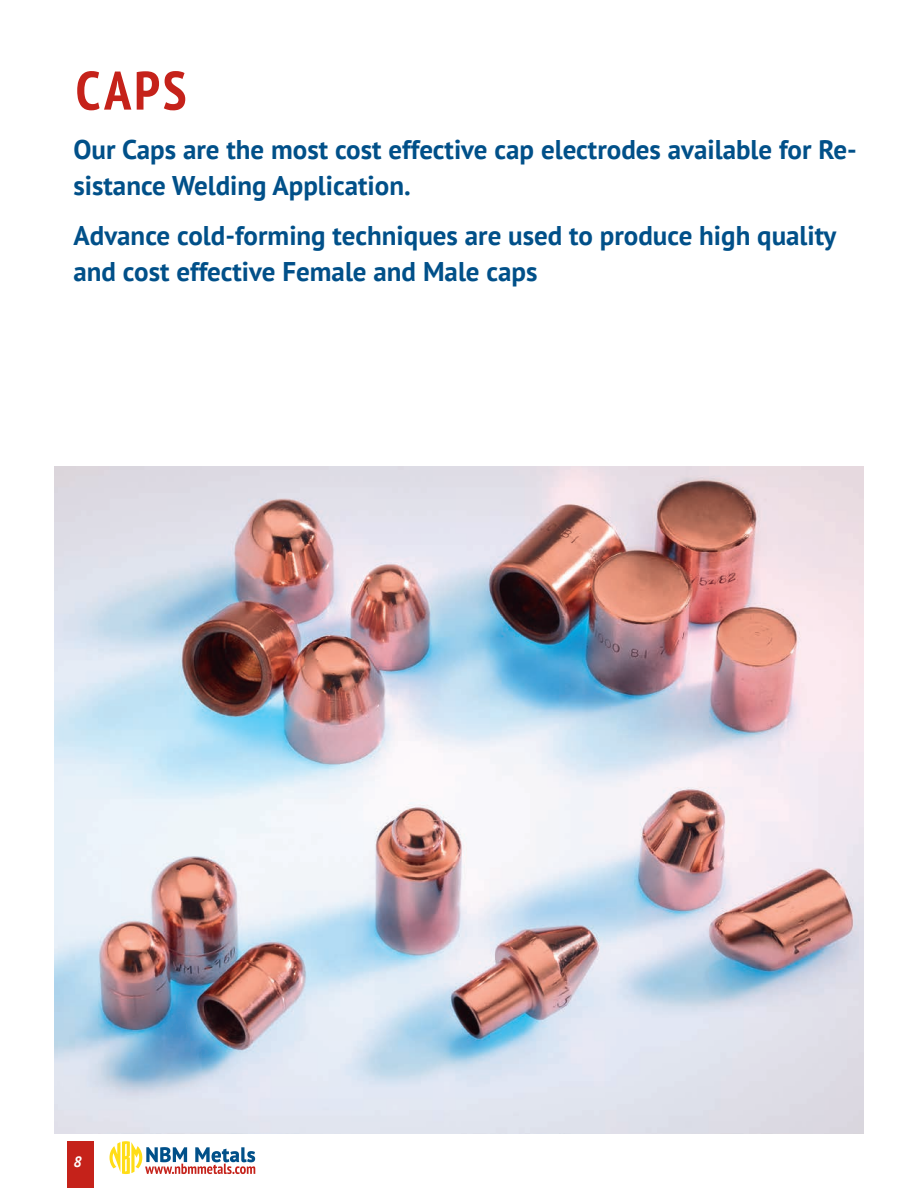
<style>
.page{position:relative;width:918px;height:1188px;background:#fff}
.page>*{position:absolute;margin:0;border:0;box-sizing:border-box;transform-origin:0 0}
.Alloy_Name{font:700 condensed 54px "PT Sans";color:#c5221a}
.t1{font:700 27px/36px "PT Sans";color:#015089}
.t2{font:italic 700 15px "PT Sans";color:#fff}
</style>
<div class="page">
<img style="left:54px;top:466px;width:810px;height:668px">
<div style="left:68px;top:1141px;width:26px;height:47px;background:#c5221a"></div>
<svg style="left:110px;top:1141px;width:145px;height:33px"></svg>
<p class="Alloy_Name" style="left:76px;top:55px;width:112px">CAPS</p>
<p class="t1" style="left:74px;top:131px;width:785px">Our Caps are the most cost effective cap electrodes available for Re&shy;sistance Welding Application.</p>
<p class="t1" style="left:74px;top:217px;width:765px">Advance cold-forming techniques are used to produce high quality and cost effective Female and Male caps</p>
<p class="t2" style="left:74px;top:1152px;width:10px">8</p>
</div>
